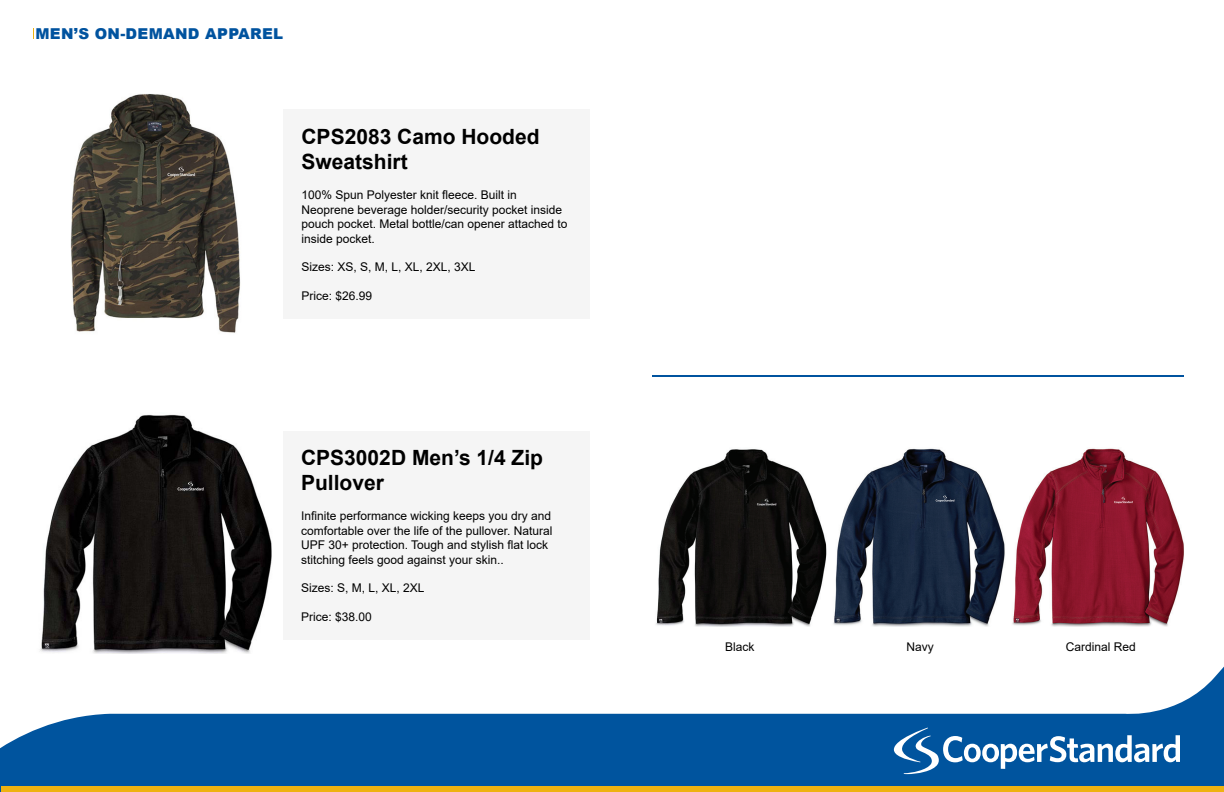
<style>
.page{position:relative;width:1224px;height:792px;background:#fff}
.page>*{position:absolute;margin:0;border:0;box-sizing:border-box;transform-origin:0 0}
.t1{font:700 21px/25.2px "Arial";color:#000}
.t2{font:900 15px "Arial";letter-spacing:.02em;color:#00539f}
.t3{font:12px/14.4px "Arial";color:#000}
</style>
<div class="page">
<svg style="left:0;top:626px;width:1224px;height:166px"></svg>
<div style="left:283px;top:431px;width:307px;height:209px;background:#f5f5f5"></div>
<img style="left:36px;top:414px;width:241px;height:240px">
<div style="left:1px;top:786px;width:1223px;height:6px;background:#eeb211"></div>
<svg style="left:893px;top:728px;width:287px;height:46px"></svg>
<img style="left:656px;top:448px;width:528px;height:178px">
<hr style="left:652px;top:375px;width:532px;height:2px;background:#00539f">
<div style="left:283px;top:110px;width:307px;height:210px;background:#f5f5f5"></div>
<img style="left:70px;top:94px;width:171px;height:239px">
<p class="t2" style="left:36px;top:23px;width:249px">MEN’S ON-DEMAND APPAREL</p>
<p class="t1" style="left:302px;top:124px;width:240px">CPS2083 Camo Hooded<br>Sweatshirt</p>
<p class="t3" style="left:302px;top:188px;width:268px">100% Spun Polyester knit fleece. Built in Neoprene beverage holder/security pocket inside pouch pocket. Metal bottle/can opener attached to inside pocket.</p>
<p class="t3" style="left:302px;top:260px;width:176px">Sizes: XS, S, M, L, XL, 2XL, 3XL</p>
<p class="t3" style="left:302px;top:289px;width:72px">Price: $26.99</p>
<p class="t1" style="left:301px;top:445px;width:243px">CPS3002D Men’s 1/4 Zip<br>Pullover</p>
<p class="t3" style="left:301px;top:509px;width:253px">Infinite performance wicking keeps you dry and comfortable over the life of the pullover. Natural UPF 30+ protection. Tough and stylish flat lock stitching feels good against your skin..</p>
<p class="t3" style="left:301px;top:581px;width:125px">Sizes: S, M, L, XL, 2XL</p>
<p class="t3" style="left:301px;top:610px;width:72px">Price: $38.00</p>
<p class="t3" style="left:725px;top:640px;width:31px">Black</p>
<p class="t3" style="left:907px;top:640px;width:29px">Navy</p>
<p class="t3" style="left:1066px;top:640px;width:72px">Cardinal Red</p>
</div>
